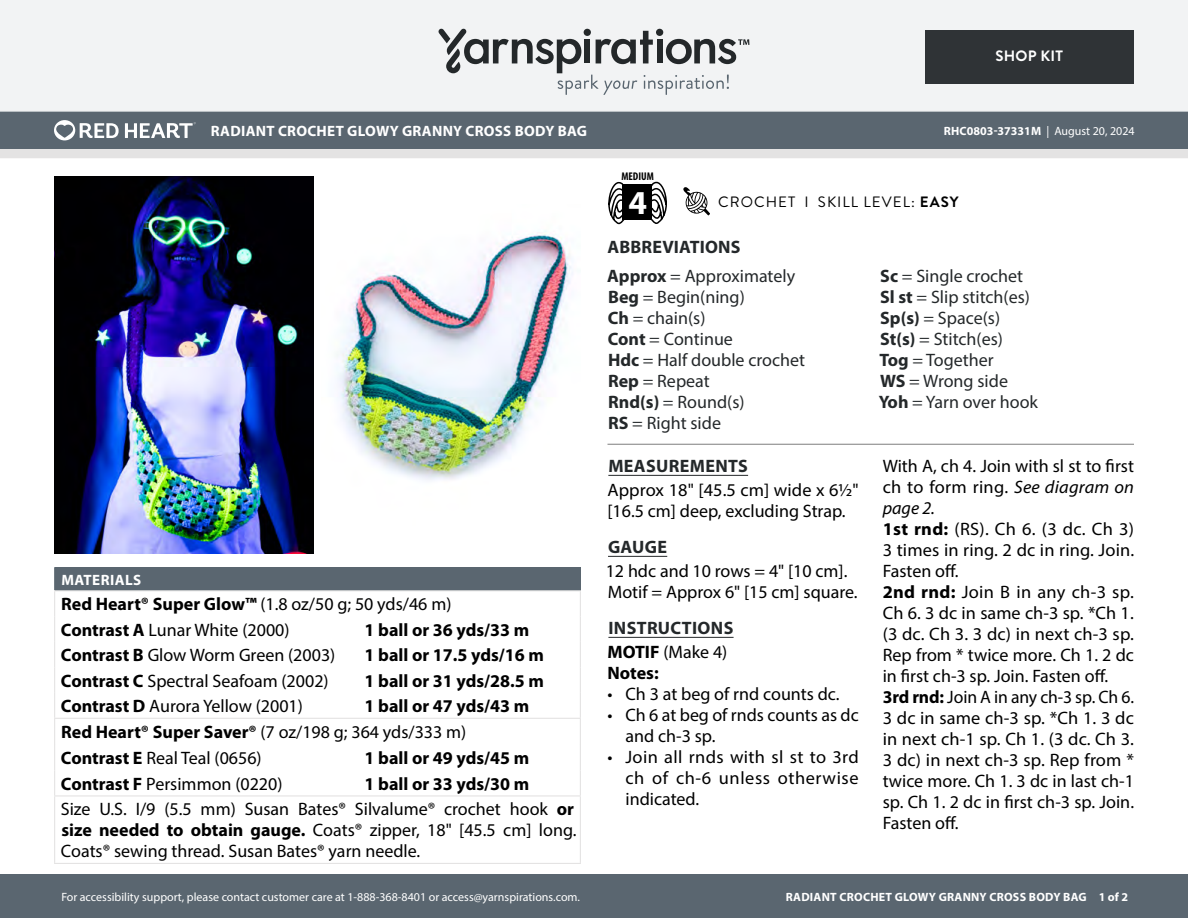
<style>
.page{position:relative;width:1188px;height:918px;background:#fff}
.page>*{position:absolute;margin:0;border:0;box-sizing:border-box;transform-origin:0 0}
.t1{font:700 33.6px "Myriad Pro";color:#fff}
.Body_-__Auto_Style_with_Keep_lines_toget{font:18px/21px "Myriad Pro";color:#000;text-align:justify}
.Abbreviations_-_With_auto_styling{font:18px "Myriad Pro";color:#24282a}
.Material_-__Colors_information{font:18px "Myriad Pro";color:#000}
.Materials_-_Needle___Supplies_Info{font:18px/21px "Myriad Pro";color:#000}
.Material_-__Colors_information-2{font:700 18px "Myriad Pro";color:#000}
.Materials_-_Brand___Product_Info{font:18px "Myriad Pro";color:#000}
.Body_-_NO_Automatic_styling{font:18px "Myriad Pro";color:#000}
.Body_-_HEADERS_-_Underline{font:700 18px "Myriad Pro";letter-spacing:.02em;color:#24282a}
.Body_-__Auto_Style_with_Keep_lines_toget-2{font:700 18px "Myriad Pro";color:#000}
.Header_-_Name___Type{font:700 15px "Myriad Pro";letter-spacing:.02em;color:#fff}
.Type_of_pattern___Skill_Level___XXXXXX{font:15px "Brandon Grotesque";letter-spacing:.07em;color:#000}
.Materials_-__Header_in_dark_gray_box{font:700 15px "Myriad Pro";letter-spacing:.03em;color:#fff}
.Body_-__Color_coded_4_sizes{font:700 15px "Brandon Grotesque";letter-spacing:.02em;color:#fff}
.t2{font:12px "Myriad Pro";color:#fff}
.t3{font:700 12px "Myriad Pro";letter-spacing:.02em;color:#fff}
.t4{font:700 12px "Myriad Pro";color:#fff}
.t5{font:700 condensed 11.25px "Myriad Pro";color:#000}
.s1{font-weight:700}
.s2{font-weight:400}
.s3{font-style:italic}
</style>
<div class="page">
<div style="left:0;top:875px;width:1188px;height:43px;background:#5a6670"></div>
<div style="left:0;top:149px;width:1188px;height:9px;background:#e4e3e3"></div>
<div style="left:0;top:111px;width:1188px;height:38px;background:#5a6670"></div>
<div style="left:0;top:0;width:1188px;height:112px;background:#f2f3f4"></div>
<svg style="left:438px;top:29px;width:311px;height:66px"></svg>
<svg style="left:683px;top:187px;width:27px;height:28px"></svg>
<svg style="left:608px;top:181px;width:18px;height:43px"></svg>
<svg style="left:649px;top:181px;width:18px;height:43px"></svg>
<div style="left:622px;top:185px;width:30px;height:35px;background:#000"></div>
<svg style="left:54px;top:120px;width:65px;height:20px"></svg>
<svg style="left:125px;top:122px;width:71px;height:16px"></svg>
<img style="left:54px;top:177px;width:260px;height:377px">
<img style="left:336px;top:230px;width:237px;height:250px">
<hr style="left:608px;top:475px;width:140px;height:1px;background:#24282a">
<hr style="left:608px;top:556px;width:59px;height:1px;background:#24282a">
<hr style="left:608px;top:637px;width:126px;height:1px;background:#24282a">
<hr style="left:608px;top:444px;width:526px;height:1px;background:#7d7d7d">
<div style="left:55px;top:568px;width:525px;height:23px;background:#5a6670"></div>
<hr style="left:54px;top:567px;width:306px;height:1px;background:#5a6670">
<hr style="left:360px;top:567px;width:221px;height:1px;background:#5a6670">
<hr style="left:54px;top:590px;width:306px;height:1px;background:#e4e3e3">
<hr style="left:360px;top:590px;width:221px;height:1px;background:#e4e3e3">
<hr style="left:54px;top:718px;width:306px;height:1px;background:#e4e3e3">
<hr style="left:360px;top:718px;width:221px;height:1px;background:#e4e3e3">
<svg style="left:54px;top:568px;width:1px;height:227px"></svg>
<svg style="left:580px;top:568px;width:1px;height:227px"></svg>
<hr style="left:54px;top:796px;width:1px;height:67px;background:#e4e3e3">
<hr style="left:54px;top:795px;width:306px;height:1px;background:#e4e3e3">
<hr style="left:360px;top:795px;width:221px;height:1px;background:#e4e3e3">
<hr style="left:580px;top:796px;width:1px;height:67px;background:#e4e3e3">
<hr style="left:54px;top:863px;width:306px;height:1px;background:#e4e3e3">
<hr style="left:360px;top:863px;width:221px;height:1px;background:#e4e3e3">
<div style="left:925px;top:30px;width:209px;height:54px;background:#2f3336"></div>
<p class="Body_-__Color_coded_4_sizes" style="left:995px;top:46px;width:69px">SHOP KIT</p>
<p class="Header_-_Name___Type" style="left:211px;top:121px;width:378px">RADIANT CROCHET GLOWY GRANNY CROSS BODY BAG</p>
<p class="Materials_-__Header_in_dark_gray_box" style="left:61px;top:570px;width:81px">MATERIALS</p>
<p class="Materials_-_Brand___Product_Info" style="left:61px;top:593px;width:392px"><span class="s1">Red Heart® Super Glow™</span> (1.8 oz/50 g; 50 yds/46 m)</p>
<p class="Material_-__Colors_information" style="left:61px;top:619px;width:230px"><span class="s1">Contrast A</span> Lunar White (2000)</p>
<p class="Material_-__Colors_information-2" style="left:365px;top:618px;width:166px">1 ball or 36 yds/33 m</p>
<p class="Material_-__Colors_information" style="left:61px;top:644px;width:276px"><span class="s1">Contrast B</span> Glow Worm Green (2003)</p>
<p class="Material_-__Colors_information-2" style="left:365px;top:644px;width:181px">1 ball or 17.5 yds/16 m</p>
<p class="Material_-__Colors_information" style="left:61px;top:670px;width:269px"><span class="s1">Contrast C</span> Spectral Seafoam (2002)</p>
<p class="Material_-__Colors_information-2" style="left:365px;top:669px;width:181px">1 ball or 31 yds/28.5 m</p>
<p class="Material_-__Colors_information" style="left:61px;top:695px;width:243px"><span class="s1">Contrast D</span> Aurora Yellow (2001)</p>
<p class="Material_-__Colors_information-2" style="left:365px;top:695px;width:166px">1 ball or 47 yds/43 m</p>
<p class="Materials_-_Brand___Product_Info" style="left:61px;top:721px;width:407px"><span class="s1">Red Heart® Super Saver®</span> (7 oz/198 g; 364 yds/333 m)</p>
<p class="Material_-__Colors_information" style="left:61px;top:747px;width:202px"><span class="s1">Contrast E</span> Real Teal (0656)</p>
<p class="Material_-__Colors_information-2" style="left:365px;top:747px;width:166px">1 ball or 49 yds/45 m</p>
<p class="Material_-__Colors_information" style="left:61px;top:773px;width:223px"><span class="s1">Contrast F</span> Persimmon (0220)</p>
<p class="Material_-__Colors_information-2" style="left:365px;top:772px;width:166px">1 ball or 33 yds/30 m</p>
<p class="Materials_-_Needle___Supplies_Info" style="left:61px;top:799px;width:517px">Size U.S. I/9 (5.5 mm) Susan Bates® Silvalume® crochet hook <span class="s1">or size needed to obtain gauge.</span> Coats® zipper, 18" [45.5 cm] long.<br>Coats® sewing thread. Susan Bates® yarn needle.</p>
<p class="t2" style="left:61px;top:889px;width:520px">For accessibility support, please contact customer care at 1-888-368-8401 or access@yarnspirations.com.</p>
<p class="t5" style="left:621px;top:169px;width:34px">MEDIUM</p>
<h1 class="t1" style="left:629px;top:180px;width:20px">4</h1>
<p class="t4" style="left:944px;top:123px;width:192px">RHC0803-37331M <span class="s2">| August 20, 2024</span></p>
<p class="Type_of_pattern___Skill_Level___XXXXXX" style="left:718px;top:192px;width:242px">CROCHET I SKILL LEVEL: <span class="s1">EASY</span></p>
<p class="Body_-_HEADERS_-_Underline" style="left:608px;top:235px;width:135px">ABBREVIATIONS</p>
<p class="Abbreviations_-_With_auto_styling" style="left:607px;top:264px;width:189px"><span class="s1">Approx</span> = Approximately</p>
<p class="Abbreviations_-_With_auto_styling" style="left:608px;top:285px;width:138px"><span class="s1">Beg</span> = Begin(ning)</p>
<p class="Abbreviations_-_With_auto_styling" style="left:608px;top:306px;width:99px"><span class="s1">Ch</span> = chain(s)</p>
<p class="Abbreviations_-_With_auto_styling" style="left:608px;top:327px;width:127px"><span class="s1">Cont</span> = Continue</p>
<p class="Abbreviations_-_With_auto_styling" style="left:608px;top:348px;width:199px"><span class="s1">Hdc</span> = Half double crochet</p>
<p class="Abbreviations_-_With_auto_styling" style="left:608px;top:369px;width:103px"><span class="s1">Rep</span> = Repeat</p>
<p class="Abbreviations_-_With_auto_styling" style="left:608px;top:390px;width:138px"><span class="s1">Rnd(s)</span> = Round(s)</p>
<p class="Abbreviations_-_With_auto_styling" style="left:608px;top:411px;width:114px"><span class="s1">RS</span> = Right side</p>
<p class="Body_-_HEADERS_-_Underline" style="left:608px;top:455px;width:141px">MEASUREMENTS</p>
<p class="Body_-__Auto_Style_with_Keep_lines_toget" style="left:608px;top:480px;width:253px">Approx 18" [45.5 cm] wide x 6½" [16.5 cm] deep, excluding Strap.</p>
<p class="Body_-_HEADERS_-_Underline" style="left:608px;top:536px;width:61px">GAUGE</p>
<p class="Body_-_NO_Automatic_styling" style="left:606px;top:560px;width:243px">12 hdc and 10 rows = 4" [10 cm].</p>
<p class="Body_-_NO_Automatic_styling" style="left:608px;top:581px;width:251px">Motif = Approx 6" [15 cm] square.</p>
<p class="Body_-_HEADERS_-_Underline" style="left:608px;top:617px;width:126px">INSTRUCTIONS</p>
<p class="Body_-__Auto_Style_with_Keep_lines_toget" style="left:608px;top:642px;width:121px"><span class="s1">MOTIF</span> (Make 4)</p>
<p class="Body_-__Auto_Style_with_Keep_lines_toget-2" style="left:608px;top:662px;width:53px">Notes:</p>
<p class="Body_-__Auto_Style_with_Keep_lines_toget" style="left:608px;top:684px;width:234px">• Ch 3 at beg of rnd counts dc.</p>
<p class="Body_-__Auto_Style_with_Keep_lines_toget" style="left:626px;top:705px;width:235px;text-indent:-18px">• Ch 6 at beg of rnds counts as dc and ch-3 sp.</p>
<p class="Body_-__Auto_Style_with_Keep_lines_toget" style="left:626px;top:747px;width:235px;text-indent:-18px">• Join all rnds with sl st to 3rd ch of ch-6 unless otherwise indicated.</p>
<p class="Abbreviations_-_With_auto_styling" style="left:880px;top:264px;width:145px"><span class="s1">Sc</span> = Single crochet</p>
<p class="Abbreviations_-_With_auto_styling" style="left:880px;top:285px;width:151px"><span class="s1">Sl st</span> = Slip stitch(es)</p>
<p class="Abbreviations_-_With_auto_styling" style="left:880px;top:306px;width:121px"><span class="s1">Sp(s)</span> = Space(s)</p>
<p class="Abbreviations_-_With_auto_styling" style="left:880px;top:327px;width:124px"><span class="s1">St(s)</span> = Stitch(es)</p>
<p class="Abbreviations_-_With_auto_styling" style="left:879px;top:348px;width:116px"><span class="s1">Tog</span> = Together</p>
<p class="Abbreviations_-_With_auto_styling" style="left:880px;top:369px;width:129px"><span class="s1">WS</span> = Wrong side</p>
<p class="Abbreviations_-_With_auto_styling" style="left:879px;top:390px;width:161px"><span class="s1">Yoh</span> = Yarn over hook</p>
<p class="Body_-__Auto_Style_with_Keep_lines_toget" style="left:883px;top:456px;width:253px">With A, ch 4. Join with sl st to first ch to form ring. <span class="s3">See diagram on page 2.</span></p>
<p class="Body_-__Auto_Style_with_Keep_lines_toget" style="left:883px;top:519px;width:253px"><span class="s1">1st rnd:</span> (RS). Ch 6. (3 dc. Ch 3)<br>3 times in ring. 2 dc in ring. Join.<br>Fasten off.</p>
<p class="Body_-__Auto_Style_with_Keep_lines_toget" style="left:883px;top:582px;width:253px"><span class="s1">2nd rnd:</span> Join B in any ch-3 sp.<br>Ch 6. 3 dc in same ch-3 sp. *Ch 1. (3 dc. Ch 3. 3 dc) in next ch-3 sp.<br>Rep from * twice more. Ch 1. 2 dc in first ch-3 sp. Join. Fasten off.</p>
<p class="Body_-__Auto_Style_with_Keep_lines_toget" style="left:883px;top:687px;width:253px"><span class="s1">3rd rnd:</span> Join A in any ch-3 sp. Ch 6.<br>3 dc in same ch-3 sp. *Ch 1. 3 dc in next ch-1 sp. Ch 1. (3 dc. Ch 3.<br>3 dc) in next ch-3 sp. Rep from * twice more. Ch 1. 3 dc in last ch-1 sp. Ch 1. 2 dc in first ch-3 sp. Join.<br>Fasten off.</p>
<p class="t3" style="left:786px;top:889px;width:344px">RADIANT CROCHET GLOWY GRANNY CROSS BODY BAG 1 of 2</p>
</div>
